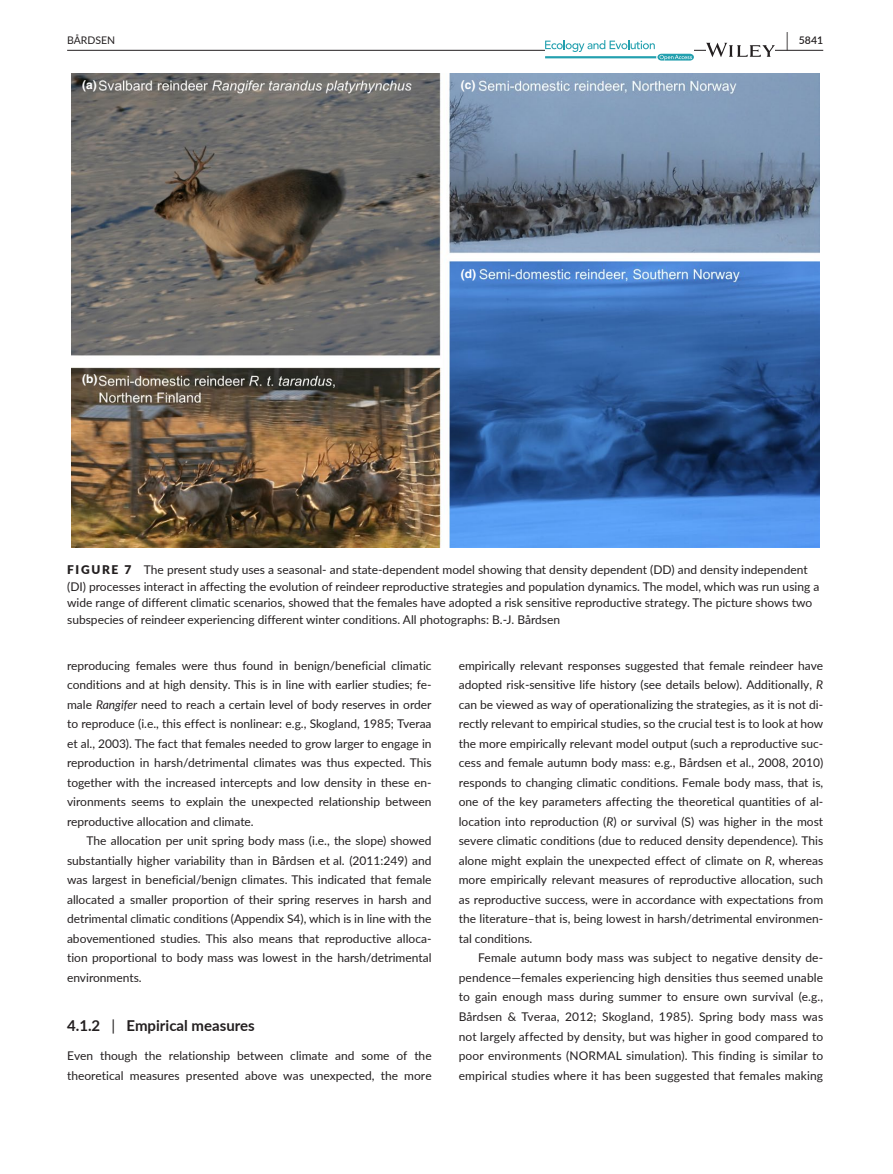
<style>
.page{position:relative;width:893px;height:1174px;background:#fff}
.page>*{position:absolute;margin:0;border:0;box-sizing:border-box;transform-origin:0 0}
.t1{font:600 19.5px "Lato";color:#231f20;scale:.48 1}
.t2{font:700 15px "Lato";color:#231f20}
.t3{font:12px/19.5px "Lato";color:#231f20;text-align:justify}
.t4{font:700 12px "Helvetica";color:#fff}
.t5{font:10.5px "Lato";color:#231f20}
.t6{font:600 10.5px "Lato";color:#231f20}
.s1{font-weight:900}
.s2{font-style:italic}
.s3{font-weight:400}
</style>
<div class="page">
<hr style="left:67px;top:50px;width:756px;height:1px;background:#231f20">
<svg style="left:545px;top:40px;width:149px;height:21px"></svg>
<svg style="left:706px;top:43px;width:69px;height:14px"></svg>
<img style="left:71px;top:73px;width:748px;height:474px">
<h1 class="t1" style="left:786px;top:26px;width:7px">|</h1>
<p class="t5" style="left:67px;top:33px;width:50px">BÅRDSEN</p>
<p class="t6" style="left:799px;top:33px;width:26px">5841</p>
<p class="t4" style="left:82px;top:78px;width:16px">(a)</p>
<p class="t4" style="left:461px;top:78px;width:16px">(c)</p>
<p class="t4" style="left:82px;top:371px;width:17px">(b)</p>
<p class="t4" style="left:461px;top:266px;width:17px">(d)</p>
<p class="t3" style="left:67px;top:561px;width:754px;line-height:16.5px;text-align:left"><span class="s1">FIGURE 7</span> The present study uses a seasonal- and state-dependent model showing that density dependent (DD) and density independent (DI) processes interact in affecting the evolution of reindeer reproductive strategies and population dynamics. The model, which was run using a wide range of different climatic scenarios, showed that the females have adopted a risk sensitive reproductive strategy. The picture shows two subspecies of reindeer experiencing different winter conditions. All photographs: B.-J. Bårdsen</p>
<p class="t3" style="left:67px;top:655px;width:366px">reproducing females were thus found in benign/beneficial climatic conditions and at high density. This is in line with earlier studies; fe&shy;male <span class="s2">Rangifer</span> need to reach a certain level of body reserves in order to reproduce (i.e., this effect is nonlinear: e.g., Skogland, 1985; Tveraa et al., 2003). The fact that females needed to grow larger to engage in reproduction in harsh/detrimental climates was thus expected. This together with the increased intercepts and low density in these en&shy;vironments seems to explain the unexpected relationship between reproductive allocation and climate.</p>
<p class="t3" style="left:67px;top:830px;width:366px;text-indent:20px">The allocation per unit spring body mass (i.e., the slope) showed substantially higher variability than in Bårdsen et al. (2011:249) and was largest in beneficial/benign climates. This indicated that female allocated a smaller proportion of their spring reserves in harsh and detrimental climatic conditions (Appendix S4), which is in line with the abovementioned studies. This also means that reproductive alloca&shy;tion proportional to body mass was lowest in the harsh/detrimental environments.</p>
<p class="t2" style="left:67px;top:1014px;width:189px">4.1.2 <span class="s3">|</span> Empirical measures</p>
<p class="t3" style="left:67px;top:1045px;width:366px">Even though the relationship between climate and some of the theoretical measures presented above was unexpected, the more</p>
<p class="t3" style="left:459px;top:655px;width:366px">empirically relevant responses suggested that female reindeer have adopted risk-sensitive life history (see details below). Additionally, <span class="s2">R </span>can be viewed as way of operationalizing the strategies, as it is not di&shy;rectly relevant to empirical studies, so the crucial test is to look at how the more empirically relevant model output (such a reproductive suc&shy;cess and female autumn body mass: e.g., Bårdsen et al., 2008, 2010) responds to changing climatic conditions. Female body mass, that is, one of the key parameters affecting the theoretical quantities of al&shy;location into reproduction (<span class="s2">R</span>) or survival (S) was higher in the most severe climatic conditions (due to reduced density dependence). This alone might explain the unexpected effect of climate on <span class="s2">R</span>, whereas more empirically relevant measures of reproductive allocation, such as reproductive success, were in accordance with expectations from the literature–that is, being lowest in harsh/detrimental environmen&shy;tal conditions.</p>
<p class="t3" style="left:459px;top:947px;width:366px;text-indent:20px">Female autumn body mass was subject to negative density de&shy;pendence—females experiencing high densities thus seemed unable to gain enough mass during summer to ensure own survival (e.g., Bårdsen &amp; Tveraa, 2012; Skogland, 1985). Spring body mass was not largely affected by density, but was higher in good compared to poor environments (NORMAL simulation). This finding is similar to empirical studies where it has been suggested that females making</p>
</div>
